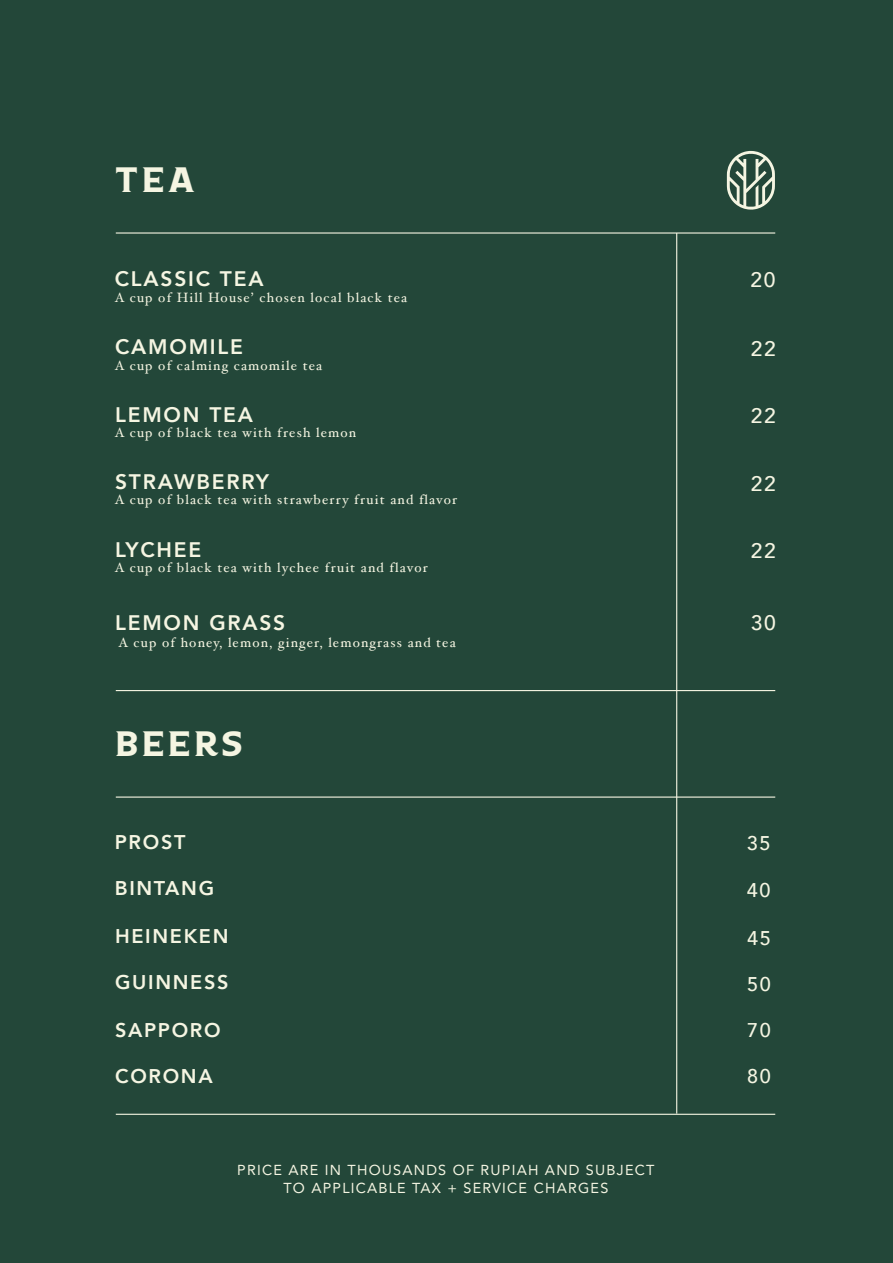
<style>
.page{position:relative;width:893px;height:1263px;background:#234739}
.page>*{position:absolute;margin:0;border:0;box-sizing:border-box;transform-origin:0 0}
.t1{font:45px "Boardwalk Avenue Serif";letter-spacing:.1em;color:#f5f5e2}
.t2{font:800 21px "Avenir";letter-spacing:.085em;color:#f5f5e2}
.t3{font:500 21px "Avenir";letter-spacing:.085em;color:#f5f5e2}
.t4{font:800 19.8px "Avenir";letter-spacing:.085em;color:#f5f5e2}
.t5{font:500 19.8px "Avenir";letter-spacing:.085em;color:#f5f5e2}
.t6{font:14.4px/17.4px "Avenir";letter-spacing:.085em;color:#f5f5e2;text-align:center}
.t7{font:13.5px "Hoefler Text";letter-spacing:.085em;color:#f5f5e2}
</style>
<div class="page">
<hr style="left:116px;top:232px;width:659px;height:2px;background:#f5f5e2">
<hr style="left:676px;top:233px;width:1px;height:880px;background:#f5f5e2">
<svg style="left:727px;top:151px;width:48px;height:59px"></svg>
<hr style="left:116px;top:1114px;width:659px;height:1px;background:#f5f5e2">
<hr style="left:116px;top:690px;width:659px;height:1px;background:#f5f5e2">
<hr style="left:116px;top:796px;width:659px;height:2px;background:#f5f5e2">
<h1 class="t1" style="left:115px;top:153px;width:81px">TEA</h1>
<h2 class="t2" style="left:115px;top:262px;width:150px">CLASSIC TEA</h2>
<p class="t7" style="left:115px;top:290px;width:294px">A cup of Hill House’ chosen local black tea</p>
<h2 class="t2" style="left:115px;top:330px;width:129px">CAMOMILE</h2>
<p class="t7" style="left:115px;top:357px;width:209px">A cup of calming camomile tea</p>
<h2 class="t2" style="left:115px;top:398px;width:139px">LEMON TEA</h2>
<p class="t7" style="left:115px;top:424px;width:243px">A cup of black tea with fresh lemon</p>
<h2 class="t2" style="left:115px;top:465px;width:155px">STRAWBERRY</h2>
<p class="t7" style="left:115px;top:492px;width:344px">A cup of black tea with strawberry fruit and flavor</p>
<h2 class="t2" style="left:115px;top:533px;width:88px">LYCHEE</h2>
<p class="t7" style="left:115px;top:559px;width:315px">A cup of black tea with lychee fruit and flavor</p>
<h2 class="t2" style="left:115px;top:606px;width:172px">LEMON GRASS</h2>
<p class="t7" style="left:119px;top:634px;width:339px">A cup of honey, lemon, ginger, lemongrass and tea</p>
<h1 class="t1" style="left:115px;top:717px;width:128px">BEERS</h1>
<h2 class="t3" style="left:750px;top:262px;width:27px">20</h2>
<h2 class="t3" style="left:751px;top:330px;width:27px">22</h2>
<h2 class="t3" style="left:751px;top:398px;width:27px">22</h2>
<h2 class="t3" style="left:751px;top:465px;width:27px">22</h2>
<h2 class="t3" style="left:751px;top:533px;width:27px">22</h2>
<h2 class="t3" style="left:751px;top:605px;width:27px">30</h2>
<h3 class="t4" style="left:115px;top:826px;width:72px">PROST</h3>
<h3 class="t5" style="left:747px;top:826px;width:25px">35</h3>
<h3 class="t4" style="left:115px;top:873px;width:101px">BINTANG</h3>
<h3 class="t4" style="left:115px;top:921px;width:115px">HEINEKEN</h3>
<h3 class="t4" style="left:115px;top:967px;width:115px">GUINNESS</h3>
<h3 class="t4" style="left:115px;top:1014px;width:107px">SAPPORO</h3>
<h3 class="t5" style="left:747px;top:872px;width:25px">40</h3>
<h3 class="t5" style="left:747px;top:921px;width:25px">45</h3>
<h3 class="t5" style="left:747px;top:967px;width:25px">50</h3>
<h3 class="t5" style="left:747px;top:1012px;width:25px">70</h3>
<h3 class="t4" style="left:115px;top:1061px;width:99px">CORONA</h3>
<h3 class="t5" style="left:747px;top:1059px;width:25px">80</h3>
<p class="t6" style="left:237px;top:1161px;width:419px">PRICE ARE IN THOUSANDS OF RUPIAH AND SUBJECT<br>TO APPLICABLE TAX + SERVICE CHARGES</p>
</div>
